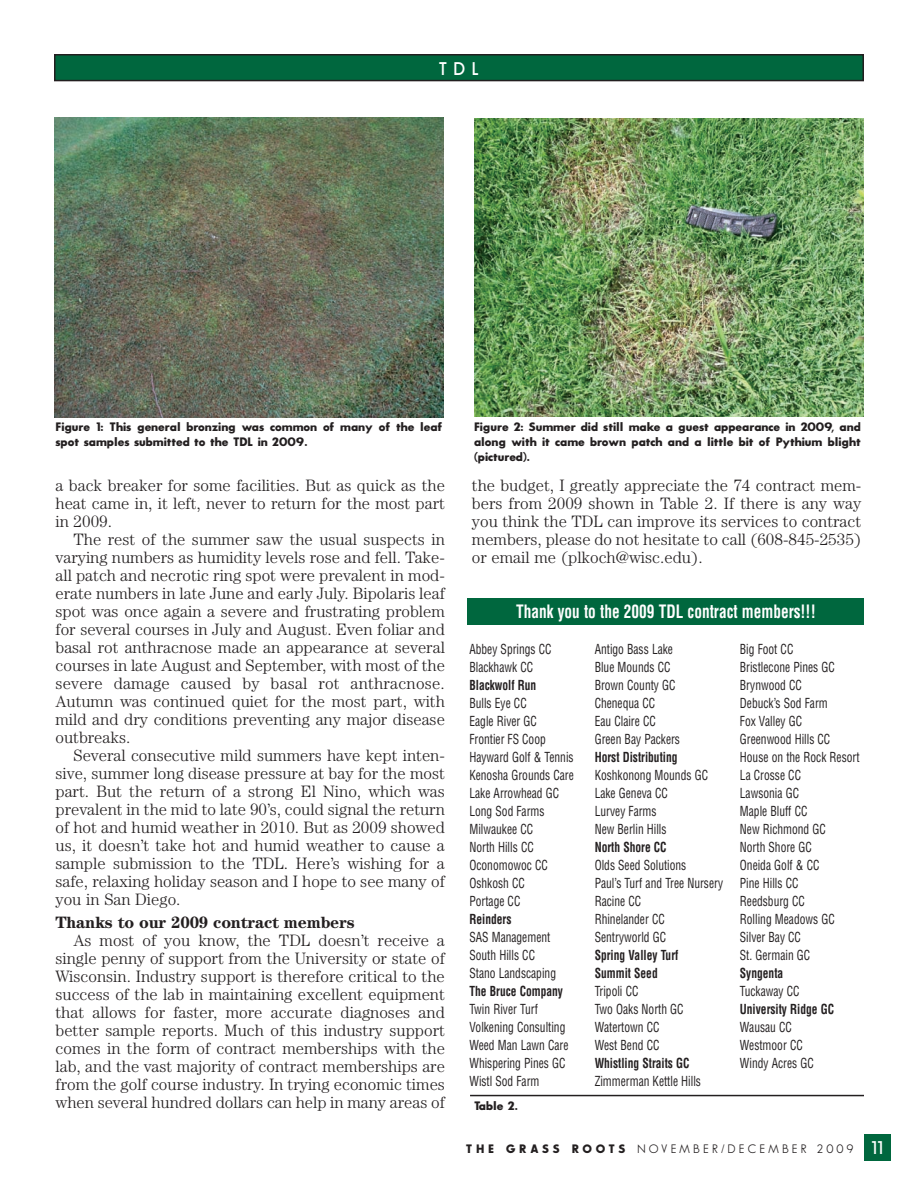
<style>
.page{position:relative;width:918px;height:1188px;background:#fff}
.page>*{position:absolute;margin:0;border:0;box-sizing:border-box;transform-origin:0 0}
.t1{font:700 condensed 18px "Helvetica";color:#fff;scale:.85 1}
.t2{font:600 18px "Sans Serif FLF";color:#fff}
.t3{font:300 16.5px/18px "Century";color:#231f20;text-align:justify}
.t4{font:700 16.5px "Century";letter-spacing:-.01em;color:#231f20}
.t5{font:condensed 13.5px "Helvetica";color:#231f20;scale:.85 1}
.t6{font:700 condensed 13.5px "Helvetica";color:#231f20;scale:.85 1}
.t7{font:700 12px/15px "Sans Serif FLF";color:#231f20}
.t8{font:12px "Sans Serif FLF";letter-spacing:.26em;color:#231f20}
.s1{font-weight:700}
.s2{font-weight:600;font-size:18px;color:#fff}
</style>
<div class="page">
<div style="left:864px;top:1134px;width:27px;height:27px;background:#00673e"></div>
<div style="left:55px;top:55px;width:808px;height:26px;background:#00673e"></div>
<div style="left:54px;top:54px;width:810px;height:27px;border:2px solid #231f20"></div>
<img style="left:54px;top:117px;width:390px;height:301px">
<img style="left:474px;top:119px;width:390px;height:297px">
<div style="left:468px;top:599px;width:396px;height:26px;background:#00673e"></div>
<hr style="left:470px;top:1095px;width:394px;height:1px;background:#231f20">
<p class="t2" style="left:439px;top:58px;width:42px">TDL</p>
<p class="t7" style="left:56px;top:419px;width:388px">Figure 1: This general bronzing was common of many of the leaf spot samples submitted to the TDL in 2009.</p>
<p class="t7" style="left:474px;top:419px;width:388px;text-align:justify">Figure 2: Summer did still make a guest appearance in 2009, and along with it came brown patch and a little bit of Pythium blight (pictured).</p>
<p class="t3" style="left:56px;top:477px;width:391px">a back breaker for some facilities. But as quick as the heat came in, it left, never to return for the most part in 2009.</p>
<p class="t3" style="left:56px;top:531px;width:391px;text-indent:18px">The rest of the summer saw the usual suspects in varying numbers as humidity levels rose and fell. Take&shy;all patch and necrotic ring spot were prevalent in mod&shy;erate numbers in late June and early July. Bipolaris leaf spot was once again a severe and frustrating problem for several courses in July and August. Even foliar and basal rot anthracnose made an appearance at several courses in late August and September, with most of the severe damage caused by basal rot anthracnose.<br>Autumn was continued quiet for the most part, with mild and dry conditions preventing any major disease outbreaks.</p>
<p class="t3" style="left:56px;top:747px;width:391px;text-indent:18px">Several consecutive mild summers have kept inten&shy;sive, summer long disease pressure at bay for the most part. But the return of a strong El Nino, which was prevalent in the mid to late 90’s, could signal the return of hot and humid weather in 2010. But as 2009 showed us, it doesn’t take hot and humid weather to cause a sample submission to the TDL. Here’s wishing for a safe, relaxing holiday season and I hope to see many of you in San Diego.</p>
<p class="t4" style="left:56px;top:917px;width:301px">Thanks to our 2009 contract members</p>
<p class="t3" style="left:56px;top:933px;width:391px;text-indent:18px">As most of you know, the TDL doesn’t receive a single penny of support from the University or state of Wisconsin. Industry support is therefore critical to the success of the lab in maintaining excellent equipment that allows for faster, more accurate diagnoses and better sample reports. Much of this industry support comes in the form of contract memberships with the lab, and the vast majority of contract memberships are from the golf course industry. In trying economic times when several hundred dollars can help in many areas of</p>
<p class="t3" style="left:472px;top:477px;width:391px">the budget, I greatly appreciate the 74 contract mem&shy;bers from 2009 shown in Table 2. If there is any way you think the TDL can improve its services to contract members, please do not hesitate to call (608-845-2535) or email me (plkoch@wisc.edu).</p>
<p class="t1" style="left:516px;top:601px;width:354px">Thank you to the 2009 TDL contract members!!!</p>
<p class="t5" style="left:469px;top:642px;width:98px">Abbey Springs CC</p>
<p class="t5" style="left:595px;top:642px;width:94px">Antigo Bass Lake</p>
<p class="t5" style="left:740px;top:642px;width:64px">Big Foot CC</p>
<p class="t5" style="left:469px;top:660px;width:76px">Blackhawk CC</p>
<p class="t5" style="left:595px;top:660px;width:91px">Blue Mounds CC</p>
<p class="t5" style="left:740px;top:660px;width:113px">Bristlecone Pines GC</p>
<p class="t6" style="left:469px;top:677px;width:80px">Blackwolf Run</p>
<p class="t5" style="left:595px;top:677px;width:97px">Brown County GC</p>
<p class="t5" style="left:740px;top:677px;width:74px">Brynwood CC</p>
<p class="t5" style="left:469px;top:695px;width:69px">Bulls Eye CC</p>
<p class="t5" style="left:595px;top:695px;width:73px">Chenequa CC</p>
<p class="t5" style="left:740px;top:695px;width:105px">Debuck’s Sod Farm</p>
<p class="t5" style="left:469px;top:713px;width:81px">Eagle River GC</p>
<p class="t5" style="left:595px;top:713px;width:73px">Eau Claire CC</p>
<p class="t5" style="left:740px;top:713px;width:75px">Fox Valley GC</p>
<p class="t5" style="left:469px;top:731px;width:91px">Frontier FS Coop</p>
<p class="t5" style="left:595px;top:731px;width:102px">Green Bay Packers</p>
<p class="t5" style="left:740px;top:731px;width:108px">Greenwood Hills CC</p>
<p class="t5" style="left:469px;top:749px;width:124px">Hayward Golf &amp; Tennis</p>
<p class="t6" style="left:595px;top:749px;width:99px">Horst Distributing</p>
<p class="t5" style="left:740px;top:749px;width:142px">House on the Rock Resort</p>
<p class="t5" style="left:469px;top:767px;width:124px">Kenosha Grounds Care</p>
<p class="t5" style="left:595px;top:767px;width:135px">Koshkonong Mounds GC</p>
<p class="t5" style="left:740px;top:767px;width:73px">La Crosse CC</p>
<p class="t5" style="left:469px;top:785px;width:107px">Lake Arrowhead GC</p>
<p class="t5" style="left:595px;top:785px;width:88px">Lake Geneva CC</p>
<p class="t5" style="left:740px;top:785px;width:71px">Lawsonia GC</p>
<p class="t5" style="left:469px;top:803px;width:90px">Long Sod Farms</p>
<p class="t5" style="left:595px;top:803px;width:74px">Lurvey Farms</p>
<p class="t5" style="left:740px;top:803px;width:81px">Maple Bluff CC</p>
<p class="t5" style="left:469px;top:821px;width:76px">Milwaukee CC</p>
<p class="t5" style="left:595px;top:821px;width:86px">New Berlin Hills</p>
<p class="t5" style="left:740px;top:821px;width:103px">New Richmond GC</p>
<p class="t5" style="left:469px;top:839px;width:77px">North Hills CC</p>
<p class="t6" style="left:595px;top:839px;width:86px">North Shore CC</p>
<p class="t5" style="left:740px;top:839px;width:86px">North Shore GC</p>
<p class="t5" style="left:469px;top:857px;width:94px">Oconomowoc CC</p>
<p class="t5" style="left:595px;top:857px;width:109px">Olds Seed Solutions</p>
<p class="t5" style="left:740px;top:857px;width:95px">Oneida Golf &amp; CC</p>
<p class="t5" style="left:469px;top:875px;width:67px">Oshkosh CC</p>
<p class="t5" style="left:595px;top:875px;width:241px">Paul’s Turf and Tree Nursery Pine Hills CC</p>
<p class="t5" style="left:469px;top:893px;width:61px">Portage CC</p>
<p class="t5" style="left:595px;top:893px;width:56px">Racine CC</p>
<p class="t5" style="left:740px;top:893px;width:78px">Reedsburg CC</p>
<p class="t6" style="left:469px;top:911px;width:51px">Reinders</p>
<p class="t5" style="left:595px;top:911px;width:84px">Rhinelander CC</p>
<p class="t5" style="left:740px;top:911px;width:113px">Rolling Meadows GC</p>
<p class="t5" style="left:469px;top:929px;width:97px">SAS Management</p>
<p class="t5" style="left:595px;top:929px;width:86px">Sentryworld GC</p>
<p class="t5" style="left:740px;top:929px;width:73px">Silver Bay CC</p>
<p class="t5" style="left:469px;top:947px;width:79px">South Hills CC</p>
<p class="t6" style="left:595px;top:947px;width:100px">Spring Valley Turf</p>
<p class="t5" style="left:740px;top:947px;width:84px">St. Germain GC</p>
<p class="t5" style="left:469px;top:965px;width:103px">Stano Landscaping</p>
<p class="t6" style="left:595px;top:965px;width:76px">Summit Seed</p>
<p class="t6" style="left:740px;top:965px;width:53px">Syngenta</p>
<p class="t6" style="left:469px;top:983px;width:112px">The Bruce Company</p>
<p class="t5" style="left:595px;top:983px;width:53px">Tripoli CC</p>
<p class="t5" style="left:740px;top:983px;width:72px">Tuckaway CC</p>
<p class="t5" style="left:469px;top:1001px;width:82px">Twin River Turf</p>
<p class="t5" style="left:595px;top:1001px;width:106px">Two Oaks North GC</p>
<p class="t6" style="left:740px;top:1001px;width:112px">University Ridge GC</p>
<p class="t5" style="left:469px;top:1019px;width:114px">Volkening Consulting</p>
<p class="t5" style="left:595px;top:1019px;width:78px">Watertown CC</p>
<p class="t5" style="left:740px;top:1019px;width:63px">Wausau CC</p>
<p class="t5" style="left:469px;top:1037px;width:118px">Weed Man Lawn Care</p>
<p class="t5" style="left:595px;top:1037px;width:78px">West Bend CC</p>
<p class="t5" style="left:740px;top:1037px;width:75px">Westmoor CC</p>
<p class="t5" style="left:469px;top:1055px;width:115px">Whispering Pines GC</p>
<p class="t6" style="left:595px;top:1055px;width:113px">Whistling Straits GC</p>
<p class="t5" style="left:740px;top:1055px;width:88px">Windy Acres GC</p>
<p class="t5" style="left:469px;top:1073px;width:84px">Wistl Sod Farm</p>
<p class="t5" style="left:595px;top:1073px;width:127px">Zimmerman Kettle Hills</p>
<p class="t7" style="left:474px;top:1098px;width:45px">Table 2.</p>
<p class="t8" style="left:466px;top:1142px;width:421px"><span class="s1">THE GRASS ROOTS</span> NOVEMBER/DECEMBER 2009 <span class="s2">11</span></p>
</div>
